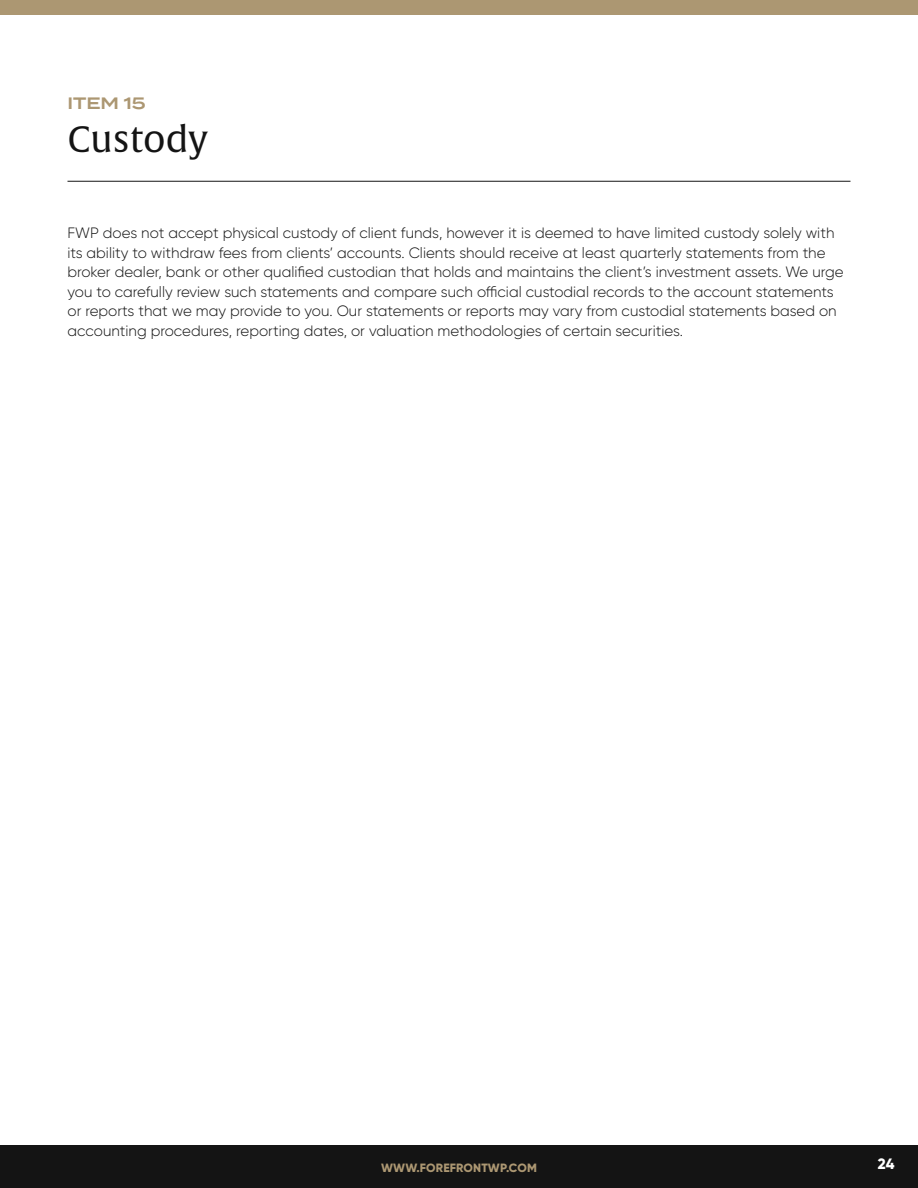
<style>
.page{position:relative;width:918px;height:1188px;background:#fff}
.page>*{position:absolute;margin:0;border:0;box-sizing:border-box;transform-origin:0 0}
.t1{font:36px "Alverata";color:#141414}
.t2{font:600 16.5px "Termina";color:#ac9772}
.t3{font:300 15px/19.5px "Gilroy";color:#141414}
.t4{font:800 15px "Gilroy";color:#fff}
.t5{font:800 12px "Gilroy";letter-spacing:.01em;color:#ac9772}
</style>
<div class="page">
<div style="left:0;top:0;width:918px;height:14px;background:#ac9772"></div>
<div style="left:0;top:1146px;width:918px;height:42px;background:#141414"></div>
<hr style="left:68px;top:181px;width:782px;height:1px;background:#141414">
<p class="t2" style="left:68px;top:91px;width:80px">ITEM 15</p>
<h1 class="t1" style="left:68px;top:117px;width:142px">Custody</h1>
<p class="t3" style="left:68px;top:223px;width:778px">FWP does not accept physical custody of client funds, however it is deemed to have limited custody solely with its ability to withdraw fees from clients’ accounts. Clients should receive at least quarterly statements from the broker dealer, bank or other qualified custodian that holds and maintains the client’s investment assets. We urge you to carefully review such statements and compare such official custodial records to the account statements or reports that we may provide to you. Our statements or reports may vary from custodial statements based on accounting procedures, reporting dates, or valuation methodologies of certain securities.</p>
<p class="t5" style="left:381px;top:1160px;width:157px">WWW.FOREFRONTWP.COM</p>
<p class="t4" style="left:878px;top:1155px;width:18px">24</p>
</div>
